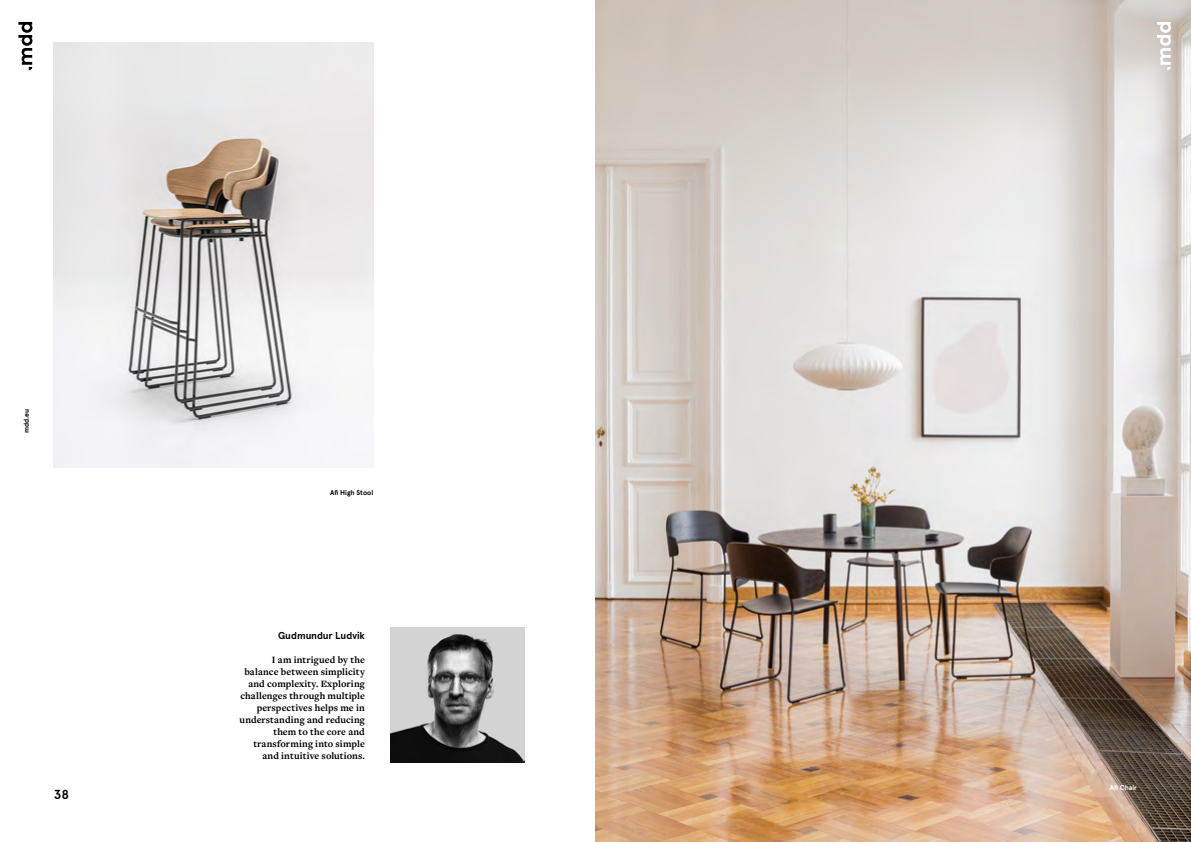
<style>
.page{position:relative;width:1191px;height:842px;background:#fff}
.page>*{position:absolute;margin:0;border:0;box-sizing:border-box;transform-origin:0 0}
.t1{font:700 13px "Apercu Pro";color:#000}
.t2{font:700 10px/12px "Freight Text Pro";letter-spacing:.01em;color:#000;text-align:right}
.t3{font:700 10px "Apercu Pro";letter-spacing:-.01em;color:#000}
.t4{font:700 7px "Apercu Pro";letter-spacing:-.005em;color:#000}
.t5{font:700 7px "Apercu Pro";letter-spacing:-.005em;color:#fff}
</style>
<div class="page">
<svg style="left:18px;top:22px;width:14px;height:48px"></svg>
<img style="left:54px;top:43px;width:319px;height:425px">
<img style="left:390px;top:628px;width:134px;height:134px">
<img style="left:595px;top:0;width:596px;height:842px">
<svg style="left:1155px;top:22px;width:16px;height:48px"></svg>
<p class="t4" style="left:21px;top:433px;width:26px;rotate:-90deg">mdd.eu</p>
<h1 class="t1" style="left:54px;top:785px;width:17px">38</h1>
<p class="t4" style="left:330px;top:487px;width:45px">Afi High Stool</p>
<p class="t3" style="left:278px;top:628px;width:88px">Gudmundur Ludvik</p>
<p class="t2" style="left:239px;top:653px;width:127px">I am intrigued by the balance between simplicity and complexity. Exploring challenges through multiple perspectives helps me in understanding and reducing them to the core and transforming into simple and intuitive solutions.</p>
<p class="t5" style="left:1109px;top:782px;width:29px">Afi Chair</p>
</div>
